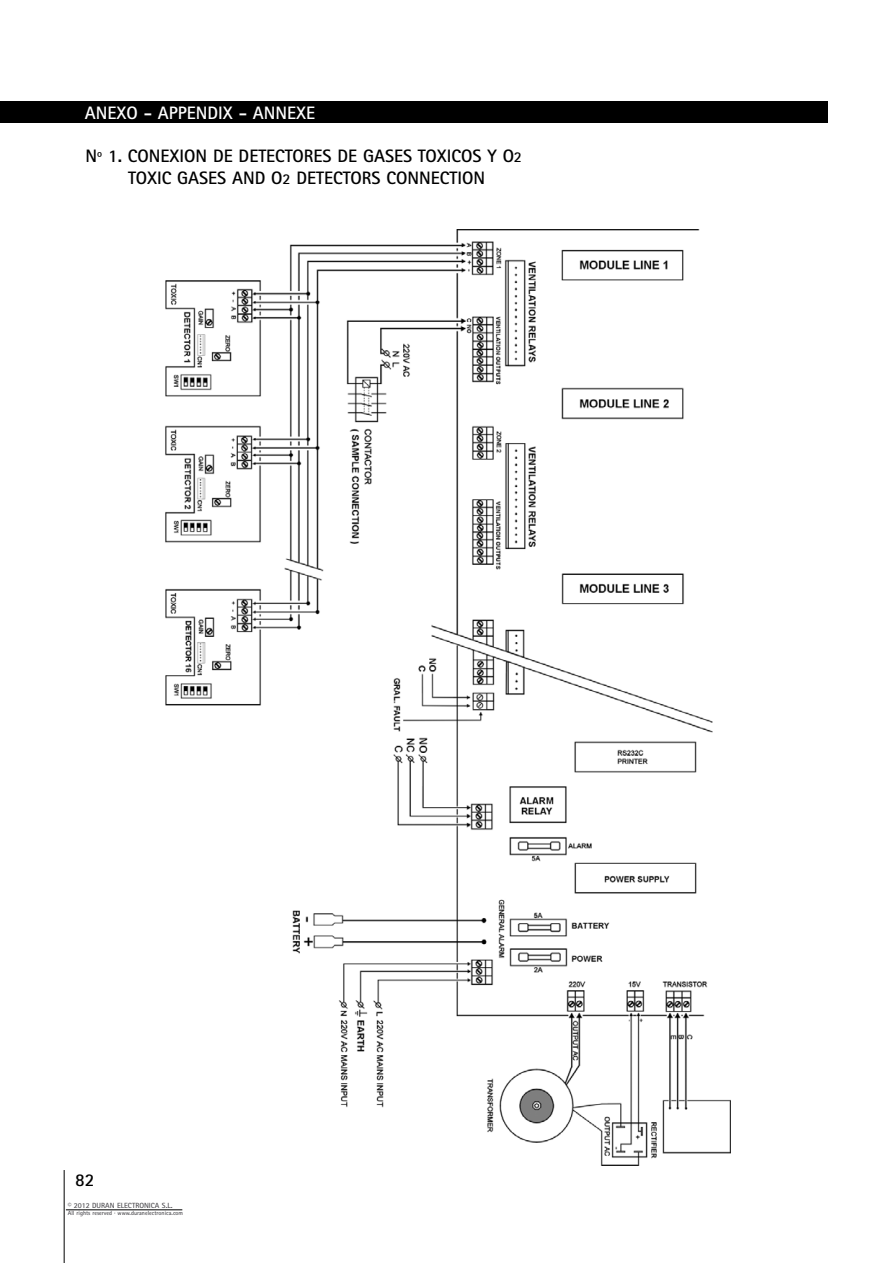
<style>
.page{position:relative;width:893px;height:1263px;background:#fff}
.page>*{position:absolute;margin:0;border:0;box-sizing:border-box;transform-origin:0 0}
.t1{font:700 18px/21.8px "Rotis Sans Serif";color:#000;text-align:center}
.t2{font:700 18px "Rotis Sans Serif";color:#fff}
.t3{font:700 7.5px "Rotis Sans Serif";color:#504f53}
.t4{font:700 6px "Rotis Sans Serif";color:#504f53}
.s1{font-size:15px}
</style>
<div class="page">
<hr style="left:64px;top:1170px;width:1px;height:93px;background:#000">
<hr style="left:66px;top:1209px;width:116px;height:1px;background:#000">
<div style="left:0;top:102px;width:828px;height:21px;background:#000"></div>
<img style="left:165px;top:230px;width:566px;height:935px">
<p class="t2" style="left:85px;top:101px;width:232px">ANEXO - APPENDIX - ANNEXE</p>
<p class="t1" style="left:85px;top:145px;width:438px">Nº 1. CONEXION DE DETECTORES DE GASES TOXICOS Y O<span class="s1">2<br></span>TOXIC GASES AND O<span class="s1">2</span> DETECTORS CONNECTION</p>
<p class="t1" style="left:75px;top:1168px;width:21px">82</p>
<p class="t3" style="left:68px;top:1200px;width:106px">© 2012 DURAN ELECTRONICA S.L.</p>
<p class="t4" style="left:68px;top:1209px;width:117px">All rights reserved · www.duranelectronica.com</p>
</div>
